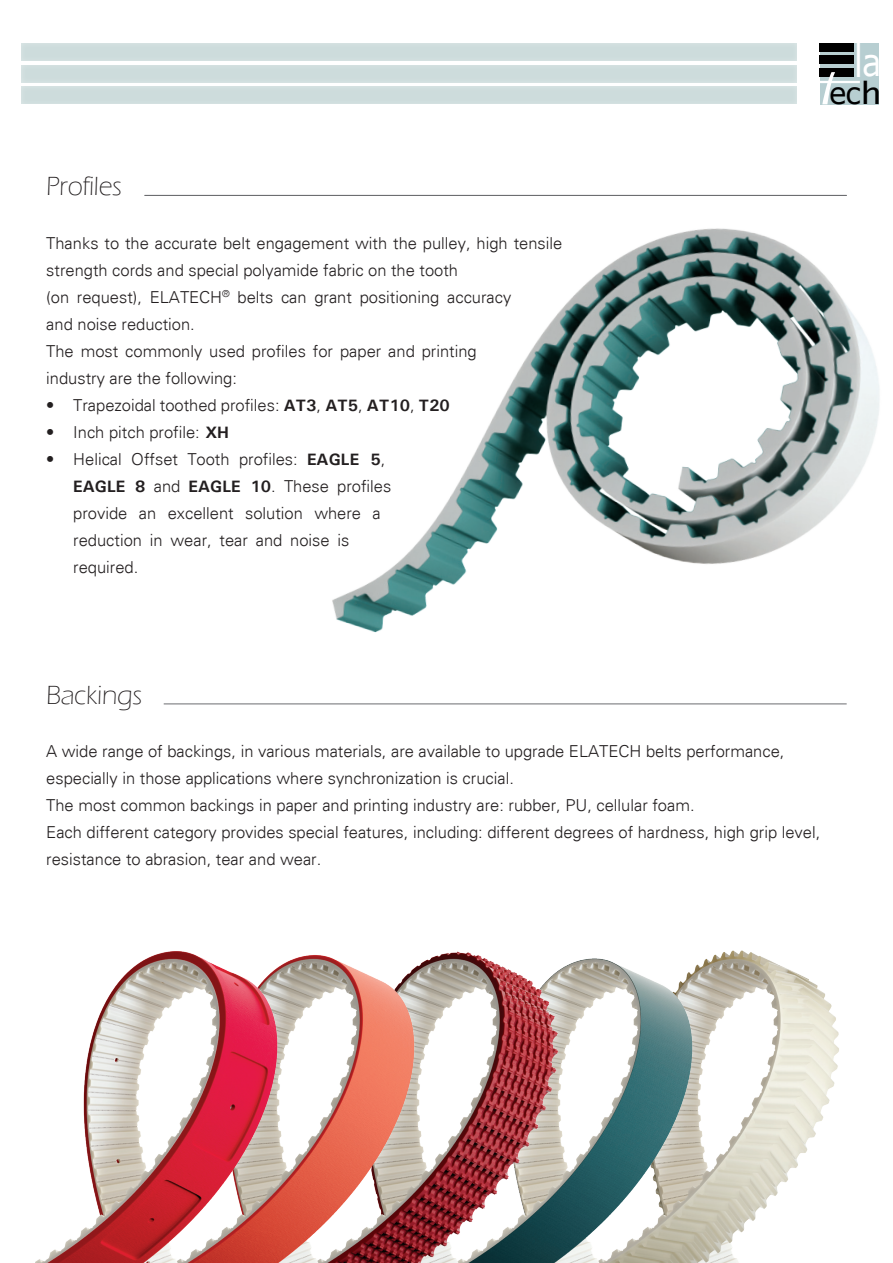
<style>
.page{position:relative;width:893px;height:1263px;background:#fff}
.page>*{position:absolute;margin:0;border:0;box-sizing:border-box;transform-origin:0 0}
.t1{font:45.9px "Verdana";color:#fff;scale:.7 1}
.t2{font:37.8px "Verdana";color:#fff;scale:.85 1}
.t3{font:30px "Verdana";color:#000}
.t4{font:300 27px "Eras ITC";letter-spacing:-.01em;color:#231f20}
.t5{font:300 16.5px/27px "Univers";color:#231f20}
.s1{font-weight:700}
.s2{font-family:"Lucida Sans Unicode";font-size:30.45px}
</style>
<div class="page">
<img style="left:735px;top:950px;width:104px;height:313px">
<img style="left:594px;top:950px;width:141px;height:313px">
<div style="left:20px;top:42px;width:777px;height:20px;background:#cddcdc"></div>
<div style="left:18px;top:60px;width:780px;height:24px;background:#fff;opacity:.39"></div>
<div style="left:20px;top:85px;width:778px;height:20px;background:#cedcdc"></div>
<div style="left:820px;top:43px;width:59px;height:61px;background:#b7ced1"></div>
<div style="left:820px;top:43px;width:34px;height:8px;background:#000"></div>
<div style="left:820px;top:56px;width:34px;height:8px;background:#000"></div>
<div style="left:820px;top:68px;width:34px;height:9px;background:#000"></div>
<svg style="left:820px;top:72px;width:40px;height:32px"></svg>
<img style="left:454px;top:951px;width:140px;height:312px">
<hr style="left:164px;top:704px;width:683px;height:1px;background:#6c6d70">
<img style="left:314px;top:952px;width:140px;height:311px">
<img style="left:36px;top:951px;width:278px;height:312px">
<hr style="left:145px;top:195px;width:702px;height:1px;background:#6c6d70">
<img style="left:332px;top:228px;width:548px;height:405px">
<h3 class="t4" style="left:46px;top:172px;width:77px">Profiles</h3>
<p class="t5" style="left:46px;top:229px;width:517px">Thanks to the accurate belt engagement with the pulley, high tensile strength cords and special polyamide fabric on the tooth<br>(on request), ELATECH<sup>®</sup> belts can grant positioning accuracy<br>and noise reduction.<br>The most commonly used profiles for paper and printing<br>industry are the following:</p>
<p class="t5" style="left:46px;top:391px;width:405px">• Trapezoidal toothed profiles: <span class="s1">AT3</span>, <span class="s1">AT5</span>, <span class="s1">AT10</span>, <span class="s1">T20</span></p>
<p class="t5" style="left:46px;top:418px;width:184px">• Inch pitch profile: <span class="s1">XH</span></p>
<p class="t5" style="left:73px;top:445px;width:319px;text-indent:-27px">• Helical Offset Tooth profiles: <span class="s1">EAGLE 5</span>,<br><span class="s1">EAGLE 8</span> and <span class="s1">EAGLE 10</span>. These profiles provide an excellent solution where a reduction in wear, tear and noise is required.</p>
<h1 class="t1" style="left:854px;top:28px;width:14px">l</h1>
<h2 class="t2" style="left:862px;top:36px;width:24px">a</h2>
<h3 class="t3" style="left:829px;top:72px;width:54px">ec <span class="s2">h</span></h3>
<h3 class="t4" style="left:46px;top:680px;width:97px">Backings</h3>
<p class="t5" style="left:46px;top:738px;width:775px">A wide range of backings, in various materials, are available to upgrade ELATECH belts performance, especially in those applications where synchronization is crucial.<br>The most common backings in paper and printing industry are: rubber, PU, cellular foam.<br>Each different category provides special features, including: different degrees of hardness, high grip level, resistance to abrasion, tear and wear.</p>
</div>
